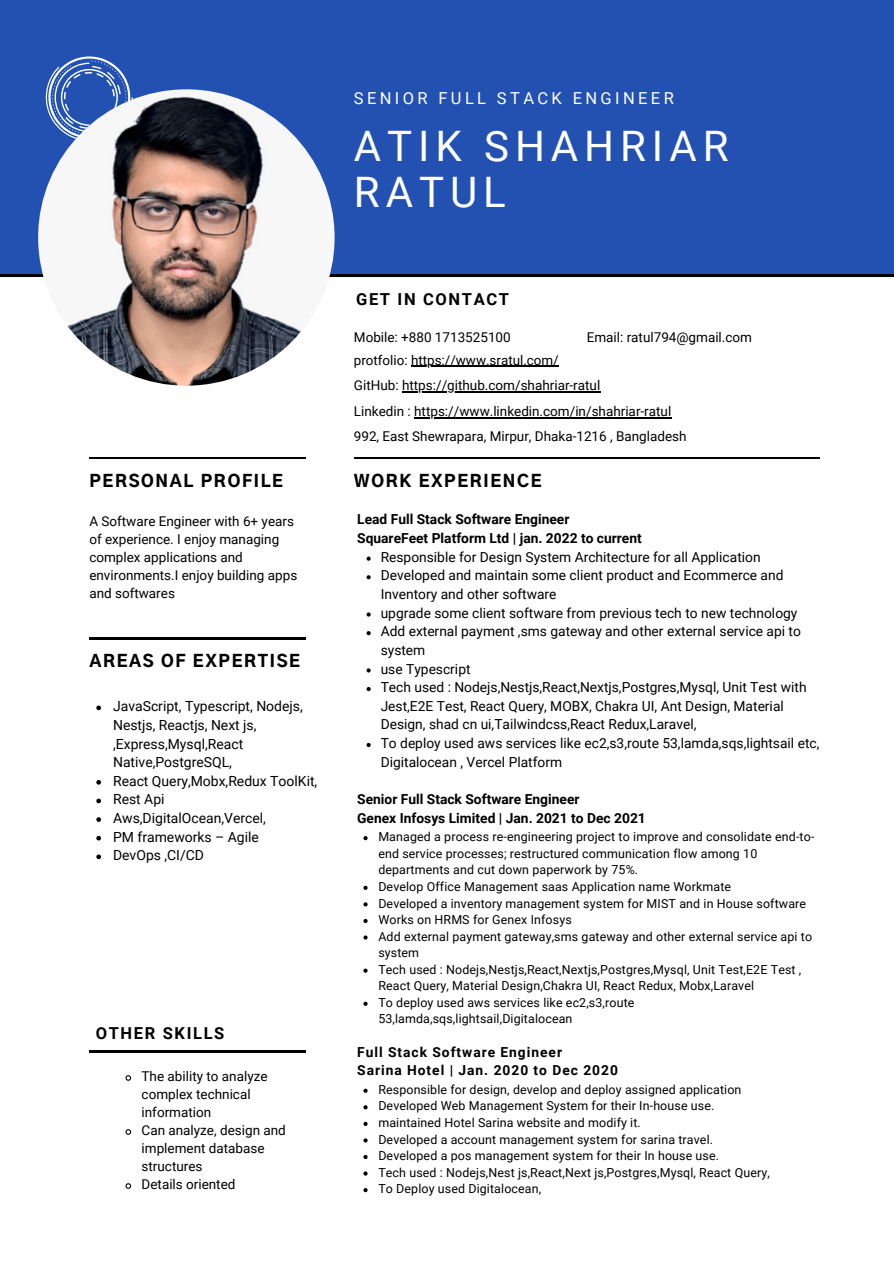
<style>
.page{position:relative;width:894px;height:1264px;background:#fff}
.page>*{position:absolute;margin:0;border:0;box-sizing:border-box;transform-origin:0 0}
.t1{font:42px/46.2px "Roboto";letter-spacing:.14em;color:#fff}
.t2{font:900 16.5px "Gothic A1";letter-spacing:.1em;color:#000}
.t3{font:16.5px "Roboto";letter-spacing:.205em;color:#fff}
.t4{font:700 16.5px "Roboto";letter-spacing:.1em;color:#000}
.t5{font:13.95px/18.6px "Roboto";color:#000}
.t6{font:13.8px/18.6px "Roboto";color:#000}
.t7{font:700 13.8px/18.6px "Roboto";color:#000}
.t8{font:700 13.8px/18.6px "Roboto";letter-spacing:.07em;color:#000}
.t9{font:13.5px/18px "Roboto";color:#000}
.t10{font:13.35px "Roboto";color:#000}
.t11{font:12.45px/16.5px "Roboto";letter-spacing:.01em;color:#000}
</style>
<div class="page">
<div style="left:0;top:0;width:893px;height:275px;background:#2251b2"></div>
<hr style="left:354px;top:457px;width:465px;height:2px;background:#000">
<hr style="left:0;top:274px;width:893px;height:2px;background:#000">
<hr style="left:89px;top:457px;width:217px;height:2px;background:#000">
<hr style="left:89px;top:1050px;width:217px;height:2px;background:#000">
<hr style="left:89px;top:638px;width:217px;height:1px;background:#000">
<svg style="left:46px;top:56px;width:86px;height:83px"></svg>
<svg style="left:366px;top:556px;width:4px;height:4px"></svg>
<svg style="left:366px;top:575px;width:4px;height:4px"></svg>
<svg style="left:366px;top:612px;width:4px;height:4px"></svg>
<svg style="left:366px;top:631px;width:4px;height:4px"></svg>
<svg style="left:366px;top:668px;width:4px;height:4px"></svg>
<svg style="left:366px;top:687px;width:4px;height:4px"></svg>
<svg style="left:366px;top:743px;width:4px;height:4px"></svg>
<svg style="left:363px;top:836px;width:4px;height:4px"></svg>
<svg style="left:363px;top:885px;width:4px;height:4px"></svg>
<svg style="left:363px;top:902px;width:4px;height:4px"></svg>
<svg style="left:363px;top:918px;width:4px;height:5px"></svg>
<svg style="left:363px;top:935px;width:4px;height:4px"></svg>
<svg style="left:363px;top:968px;width:4px;height:4px"></svg>
<svg style="left:363px;top:1001px;width:4px;height:4px"></svg>
<svg style="left:363px;top:1088px;width:4px;height:4px"></svg>
<svg style="left:363px;top:1105px;width:4px;height:4px"></svg>
<svg style="left:363px;top:1121px;width:4px;height:4px"></svg>
<svg style="left:363px;top:1138px;width:4px;height:4px"></svg>
<svg style="left:363px;top:1154px;width:4px;height:5px"></svg>
<svg style="left:363px;top:1171px;width:4px;height:4px"></svg>
<svg style="left:363px;top:1188px;width:4px;height:4px"></svg>
<img style="left:38px;top:89px;width:296px;height:296px;border-radius:50%">
<svg style="left:96px;top:705px;width:5px;height:5px"></svg>
<svg style="left:96px;top:780px;width:5px;height:4px"></svg>
<svg style="left:96px;top:798px;width:5px;height:5px"></svg>
<svg style="left:96px;top:817px;width:5px;height:5px"></svg>
<svg style="left:96px;top:835px;width:5px;height:5px"></svg>
<svg style="left:96px;top:854px;width:5px;height:5px"></svg>
<svg style="left:125px;top:1075px;width:7px;height:6px"></svg>
<svg style="left:125px;top:1129px;width:7px;height:6px"></svg>
<svg style="left:125px;top:1183px;width:7px;height:6px"></svg>
<hr style="left:402px;top:391px;width:198px;height:1px;background:#000">
<hr style="left:414px;top:417px;width:257px;height:1px;background:#000">
<hr style="left:411px;top:366px;width:148px;height:1px;background:#000">
<h2 class="t2" style="left:89px;top:473px;width:195px">PERSONAL PROFILE</h2>
<h2 class="t9" style="left:89px;top:512px;width:209px">A Software Engineer with 6+ years of experience. I enjoy managing complex applications and environments.I enjoy building apps and softwares</h2>
<h5 class="t2" style="left:89px;top:654px;width:212px">AREAS OF EXPERTISE</h5>
<h2 class="t5" style="left:113px;top:697px;width:191px">JavaScript, Typescript, Nodejs,<br>Nestjs, Reactjs, Next js, ,Express,Mysql,React<br>Native,PostgreSQL,</h2>
<h5 class="t5" style="left:113px;top:771px;width:206px">React Query,Mobx,Redux ToolKit,</h5>
<h2 class="t5" style="left:113px;top:790px;width:53px">Rest Api</h2>
<p class="t5" style="left:113px;top:809px;width:154px">Aws,DigitalOcean,Vercel,</p>
<p class="t5" style="left:113px;top:827px;width:147px">PM frameworks – Agile</p>
<p class="t5" style="left:113px;top:846px;width:92px">DevOps ,CI/CD</p>
<h5 class="t4" style="left:96px;top:1023px;width:130px">OTHER SKILLS</h5>
<p class="t9" style="left:141px;top:1067px;width:127px">The ability to analyze complex technical information</p>
<p class="t9" style="left:141px;top:1121px;width:146px">Can analyze, design and implement database structures</p>
<p class="t9" style="left:141px;top:1175px;width:95px">Details oriented</p>
<h1 class="t3" style="left:354px;top:89px;width:321px">SENIOR FULL STACK ENGINEER</h1>
<h3 class="t1" style="left:354px;top:123px;width:376px">ATIK SHAHRIAR<br>RATUL</h3>
<p class="t4" style="left:356px;top:289px;width:154px">GET IN CONTACT</p>
<h5 class="t9" style="left:354px;top:328px;width:158px">Mobile: +880 1713525100</h5>
<p class="t10" style="left:354px;top:352px;width:206px">protfolio: https://www.sratul.com/</p>
<h5 class="t9" style="left:586px;top:328px;width:167px">Email: ratul794@gmail.com</h5>
<h2 class="t9" style="left:354px;top:376px;width:248px">GitHub: https://github.com/shahriar-ratul</h2>
<p class="t9" style="left:354px;top:402px;width:319px">Linkedin : https://www.linkedin.com/in/shahriar-ratul</p>
<h5 class="t9" style="left:354px;top:427px;width:334px">992, East Shewrapara, Mirpur, Dhaka-1216 , Bangladesh</h5>
<h5 class="t2" style="left:354px;top:473px;width:189px">WORK EXPERIENCE</h5>
<p class="t7" style="left:357px;top:510px;width:286px">Lead Full Stack Software Engineer<br>SquareFeet Platform Ltd | jan. 2022 to current</p>
<p class="t6" style="left:380px;top:547px;width:440px">Responsible for Design System Architecture for all Application Developed and maintain some client product and Ecommerce and Inventory and other software<br>upgrade some client software from previous tech to new technology Add external payment ,sms gateway and other external service api to system<br>use Typescript<br>Tech used : Nodejs,Nestjs,React,Nextjs,Postgres,Mysql, Unit Test with Jest,E2E Test, React Query, MOBX, Chakra UI, Ant Design, Material Design, shad cn ui,Tailwindcss,React Redux,Laravel,<br>To deploy used aws services like ec2,s3,route 53,lamda,sqs,lightsail etc, Digitalocean , Vercel Platform</p>
<p class="t7" style="left:357px;top:790px;width:290px">Senior Full Stack Software Engineer<br>Genex Infosys Limited | Jan. 2021 to Dec 2021</p>
<p class="t11" style="left:378px;top:828px;width:437px">Managed a process re-engineering project to improve and consolidate end-to&shy;end service processes; restructured communication flow among 10 departments and cut down paperwork by 75%.<br>Develop Office Management saas Application name Workmate<br>Developed a inventory management system for MIST and in House software Works on HRMS for Genex Infosys<br>Add external payment gateway,sms gateway and other external service api to system<br>Tech used : Nodejs,Nestjs,React,Nextjs,Postgres,Mysql, Unit Test,E2E Test , React Query, Material Design,Chakra UI, React Redux, Mobx,Laravel<br>To deploy used aws services like ec2,s3,route 53,lamda,sqs,lightsail,Digitalocean</p>
<p class="t8" style="left:357px;top:1042px;width:262px">Full Stack Software Engineer<br>Sarina Hotel | Jan. 2020 to Dec 2020</p>
<p class="t11" style="left:378px;top:1081px;width:393px">Responsible for design, develop and deploy assigned application Developed Web Management System for their In-house use. maintained Hotel Sarina website and modify it.<br>Developed a account management system for sarina travel.<br>Developed a pos management system for their In house use.<br>Tech used : Nodejs,Nest js,React,Next js,Postgres,Mysql, React Query, To Deploy used Digitalocean,</p>
</div>
